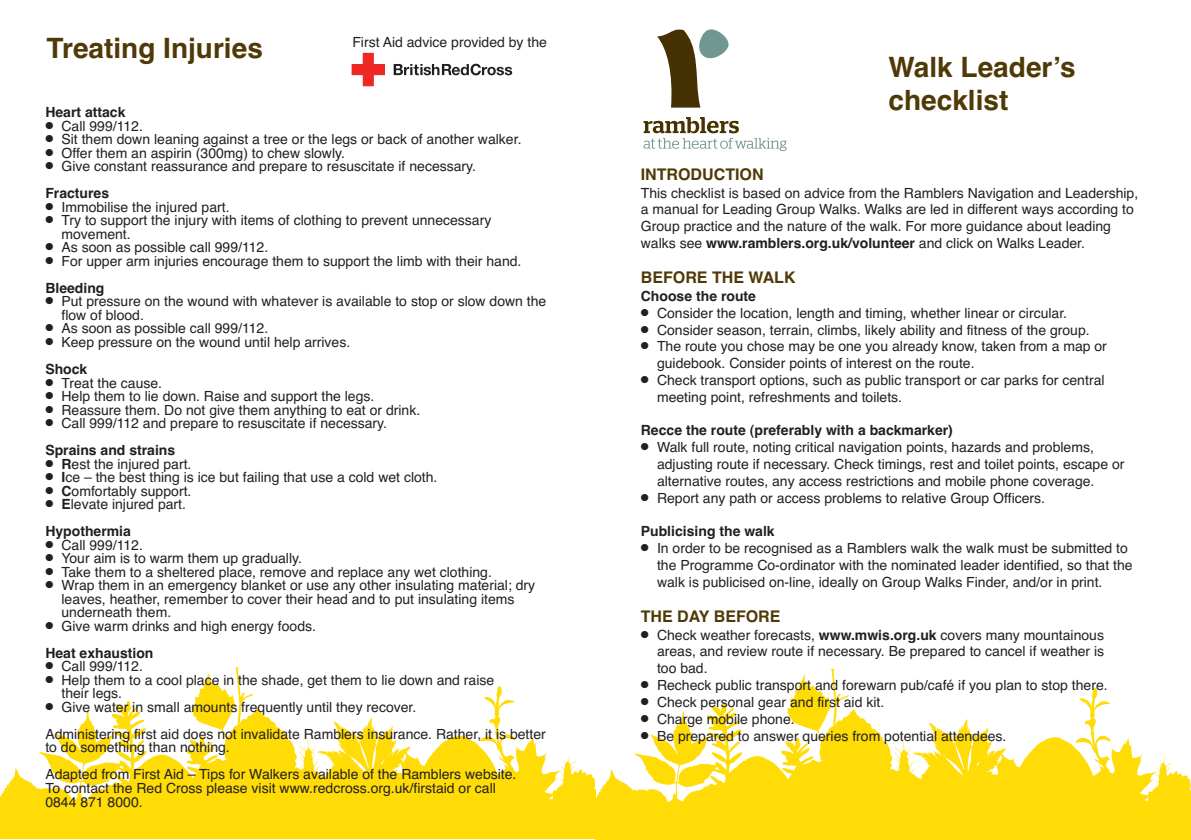
<style>
.page{position:relative;width:1191px;height:840px;background:#fff}
.page>*{position:absolute;margin:0;border:0;box-sizing:border-box;transform-origin:0 0}
.t1{font:700 28px/33.6px "Helvetica";color:#4f3a07}
.t2{font:700 16px "Helvetica";color:#4f3a07}
.t3{font:14px/16.8px "Helvetica";color:#231f20}
.t4{font:700 14px "Helvetica";color:#231f20}
.s1{font-weight:700}
</style>
<div class="page">
<svg style="left:657px;top:29px;width:72px;height:78px"></svg>
<svg style="left:643px;top:117px;width:143px;height:34px"></svg>
<svg style="left:595px;top:668px;width:596px;height:171px"></svg>
<svg style="left:0;top:667px;width:595px;height:171px"></svg>
<svg style="left:351px;top:53px;width:34px;height:33px"></svg>
<svg style="left:394px;top:64px;width:118px;height:11px"></svg>
<h1 class="t1" style="left:47px;top:34px;width:218px">Treating Injuries</h1>
<p class="t3" style="left:352px;top:35px;width:196px">First Aid advice provided by the</p>
<p class="t4" style="left:45px;top:107px;width:82px">Heart attack</p>
<p class="t3" style="left:45px;top:119px;width:99px">● Call 999/112.</p>
<p class="t3" style="left:45px;top:132px;width:478px">● Sit them down leaning against a tree or the legs or back of another walker.</p>
<p class="t3" style="left:45px;top:146px;width:301px">● Offer them an aspirin (300mg) to chew slowly.</p>
<p class="t3" style="left:45px;top:154px;width:432px;line-height:27px">● Give constant reassurance and prepare to resuscitate if necessary.<br><span class="s1">Fractures</span></p>
<p class="t3" style="left:45px;top:200px;width:186px">● Immobilise the injured part.</p>
<p class="t3" style="left:61px;top:215px;width:431px;line-height:13.4px;text-indent:-16px">● Try to support the injury with items of clothing to prevent unnecessary movement.</p>
<p class="t3" style="left:45px;top:240px;width:224px">● As soon as possible call 999/112.</p>
<p class="t3" style="left:45px;top:249px;width:477px;line-height:27px">● For upper arm injuries encourage them to support the limb with their hand.<br><span class="s1">Bleeding</span></p>
<p class="t3" style="left:61px;top:296px;width:486px;line-height:13.4px;text-indent:-16px">● Put pressure on the wound with whatever is available to stop or slow down the flow of blood.</p>
<p class="t3" style="left:45px;top:321px;width:224px">● As soon as possible call 999/112.</p>
<p class="t3" style="left:45px;top:330px;width:306px;line-height:27px">● Keep pressure on the wound until help arrives.<br><span class="s1">Shock</span></p>
<p class="t3" style="left:45px;top:375px;width:118px">● Treat the cause.</p>
<p class="t3" style="left:45px;top:389px;width:330px">● Help them to lie down. Raise and support the legs.</p>
<p class="t3" style="left:45px;top:402px;width:376px">● Reassure them. Do not give them anything to eat or drink.</p>
<p class="t3" style="left:45px;top:411px;width:343px;line-height:27px">● Call 999/112 and prepare to resuscitate if necessary.<br><span class="s1">Sprains and strains</span></p>
<p class="t3" style="left:45px;top:456px;width:148px">● <span class="s1">R</span>est the injured part.</p>
<p class="t3" style="left:45px;top:470px;width:393px">● <span class="s1">I</span>ce – the best thing is ice but failing that use a cold wet cloth.</p>
<p class="t3" style="left:45px;top:483px;width:148px">● <span class="s1">C</span>omfortably support.</p>
<p class="t3" style="left:45px;top:492px;width:142px;line-height:27px">● <span class="s1">E</span>levate injured part.<br><span class="s1">Hypothermia</span></p>
<p class="t3" style="left:45px;top:537px;width:99px">● Call 999/112.</p>
<p class="t3" style="left:45px;top:551px;width:258px">● Your aim is to warm them up gradually.</p>
<p class="t3" style="left:45px;top:564px;width:448px">● Take them to a sheltered place, remove and replace any wet clothing.</p>
<p class="t3" style="left:61px;top:579px;width:475px;line-height:13.4px;text-indent:-16px">● Wrap them in an emergency blanket or use any other insulating material; dry leaves, heather, remember to cover their head and to put insulating items underneath them.</p>
<p class="t3" style="left:45px;top:613px;width:272px;line-height:27px">● Give warm drinks and high energy foods.<br><span class="s1">Heat exhaustion</span></p>
<p class="t3" style="left:45px;top:659px;width:99px">● Call 999/112.</p>
<p class="t3" style="left:61px;top:674px;width:434px;line-height:13.4px;text-indent:-16px">● Help them to a cool place in the shade, get them to lie down and raise their legs.</p>
<p class="t3" style="left:45px;top:694px;width:502px;line-height:27px">● Give water in small amounts frequently until they recover.<br>Administering first aid does not invalidate Ramblers insurance. Rather, it is better</p>
<p class="t3" style="left:45px;top:735px;width:472px;line-height:27px">to do something than nothing.<br>Adapted from First Aid – Tips for Walkers available of the Ramblers website.</p>
<p class="t3" style="left:45px;top:782px;width:452px;line-height:13.4px">To contact the Red Cross please visit www.redcross.org.uk/firstaid or call<br>0844 871 8000.</p>
<h1 class="t1" style="left:888px;top:53px;width:189px">Walk Leader’s checklist</h1>
<p class="t2" style="left:641px;top:168px;width:124px">INTRODUCTION</p>
<p class="t3" style="left:641px;top:185px;width:499px">This checklist is based on advice from the Ramblers Navigation and Leadership, a manual for Leading Group Walks. Walks are led in different ways according to Group practice and the nature of the walk. For more guidance about leading walks see <span class="s1">www.ramblers.org.uk/volunteer</span> and click on Walks Leader.</p>
<p class="t2" style="left:641px;top:271px;width:156px">BEFORE THE WALK</p>
<p class="t4" style="left:641px;top:290px;width:117px">Choose the route</p>
<p class="t3" style="left:641px;top:305px;width:428px">● Consider the location, length and timing, whether linear or circular.</p>
<p class="t3" style="left:641px;top:322px;width:450px">● Consider season, terrain, climbs, likely ability and fitness of the group.</p>
<p class="t3" style="left:657px;top:339px;width:451px;text-indent:-16px">● The route you chose may be one you already know, taken from a map or guidebook. Consider points of interest on the route.</p>
<p class="t3" style="left:657px;top:373px;width:449px;text-indent:-16px">● Check transport options, such as public transport or car parks for central meeting point, refreshments and toilets.</p>
<p class="t4" style="left:641px;top:425px;width:313px">Recce the route (preferably with a backmarker)</p>
<p class="t3" style="left:657px;top:440px;width:469px;text-indent:-16px">● Walk full route, noting critical navigation points, hazards and problems, adjusting route if necessary. Check timings, rest and toilet points, escape or alternative routes, any access restrictions and mobile phone coverage.</p>
<p class="t3" style="left:641px;top:490px;width:406px">● Report any path or access problems to relative Group Officers.</p>
<p class="t4" style="left:641px;top:526px;width:135px">Publicising the walk</p>
<p class="t3" style="left:657px;top:541px;width:477px;text-indent:-16px">● In order to be recognised as a Ramblers walk the walk must be submitted to the Programme Co-ordinator with the nominated leader identified, so that the walk is publicised on-line, ideally on Group Walks Finder, and/or in print.</p>
<p class="t2" style="left:641px;top:610px;width:141px">THE DAY BEFORE</p>
<p class="t3" style="left:657px;top:627px;width:449px;text-align:justify;text-indent:-16px">● Check weather forecasts, <span class="s1">www.mwis.org.uk</span> covers many mountainous areas, and review route if necessary. Be prepared to cancel if weather is too bad.</p>
<p class="t3" style="left:641px;top:677px;width:468px">● Recheck public transport and forewarn pub/café if you plan to stop there.</p>
<p class="t3" style="left:641px;top:694px;width:245px">● Check personal gear and first aid kit.</p>
<p class="t3" style="left:641px;top:711px;width:155px">● Charge mobile phone.</p>
<p class="t3" style="left:641px;top:728px;width:367px">● Be prepared to answer queries from potential attendees.</p>
</div>
